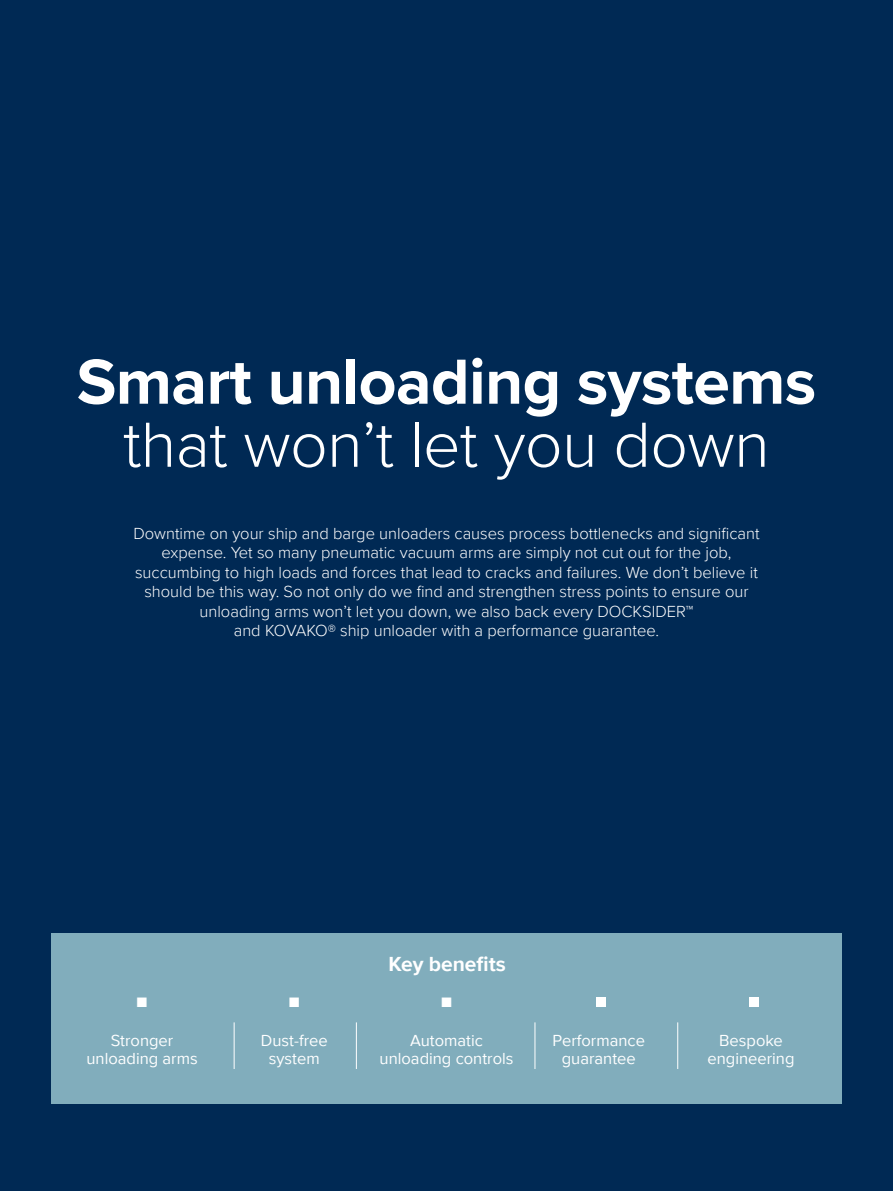
<style>
.page{position:relative;width:893px;height:1191px;background:#002954}
.page>*{position:absolute;margin:0;border:0;box-sizing:border-box;transform-origin:0 0}
.Intro_page_headline{font:700 66px/63px "Proxima Nova";letter-spacing:-.01em;color:#fff;text-align:center}
.Key_benefits_headlin{font:700 21px "Proxima Nova";color:#fff}
.Subhead{font:300 16.5px/19.5px "Proxima Nova";color:#fff;text-align:center}
.Key_benefits_bullets{font:16.5px/18px "Proxima Nova";color:#fff;text-align:center}
.s1{font-weight:300}
</style>
<div class="page">
<div style="left:51px;top:932px;width:791px;height:171px;background:#81adbc"></div>
<hr style="left:356px;top:1022px;width:1px;height:47px;background:#fff">
<hr style="left:234px;top:1022px;width:1px;height:47px;background:#fff">
<hr style="left:535px;top:1022px;width:1px;height:47px;background:#fff">
<hr style="left:677px;top:1022px;width:1px;height:47px;background:#fff">
<div style="left:749px;top:997px;width:10px;height:10px;background:#fff"></div>
<div style="left:596px;top:997px;width:10px;height:10px;background:#fff"></div>
<p class="Intro_page_headline" style="left:77px;top:349px;width:741px">Smart unloading systems <span class="s1">that won’t let you down</span></p>
<p class="Subhead" style="left:133px;top:522px;width:628px">Downtime on your ship and barge unloaders causes process bottlenecks and significant expense. Yet so many pneumatic vacuum arms are simply not cut out for the job, succumbing to high loads and forces that lead to cracks and failures. We don’t believe it should be this way. So not only do we find and strengthen stress points to ensure our unloading arms won’t let you down, we also back every DOCKSIDER™<br>and KOVAKO® ship unloader with a performance guarantee.</p>
<p class="Key_benefits_bullets" style="left:137px;top:991px;width:12px">■</p>
<p class="Key_benefits_bullets" style="left:87px;top:1030px;width:113px">Stronger unloading arms</p>
<p class="Key_benefits_bullets" style="left:289px;top:991px;width:12px">■</p>
<p class="Key_benefits_bullets" style="left:261px;top:1030px;width:68px">Dust-free system</p>
<p class="Key_benefits_headlin" style="left:388px;top:948px;width:119px">Key benefits</p>
<p class="Key_benefits_bullets" style="left:441px;top:991px;width:12px">■</p>
<p class="Key_benefits_bullets" style="left:380px;top:1030px;width:135px">Automatic unloading controls</p>
<p class="Key_benefits_bullets" style="left:553px;top:1030px;width:94px">Performance guarantee</p>
<p class="Key_benefits_bullets" style="left:708px;top:1030px;width:88px">Bespoke engineering</p>
</div>
